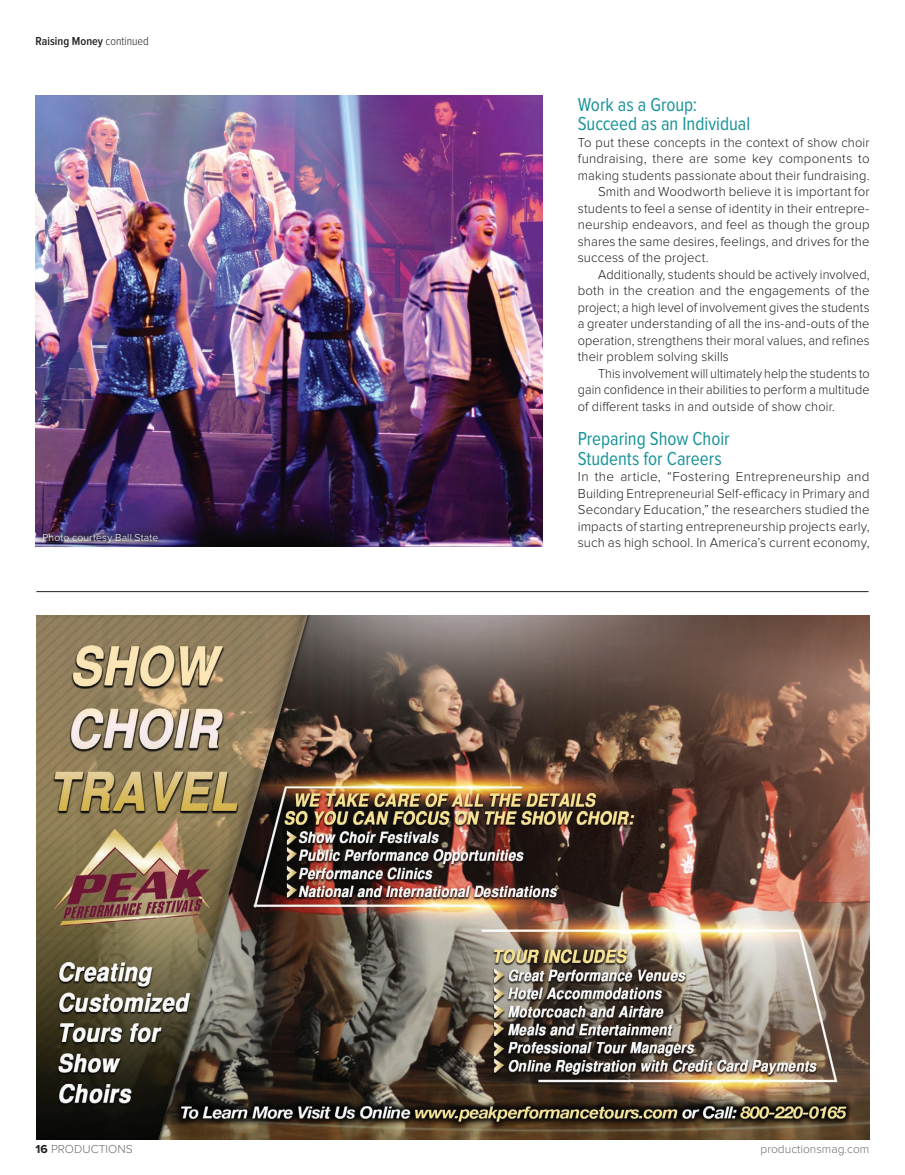
<style>
.page{position:relative;width:905px;height:1175px;background:#fff}
.page>*{position:absolute;margin:0;border:0;box-sizing:border-box;transform-origin:0 0}
.t1{font:19.5px/19.5px "Proxima Nova Cond";color:#1a949a}
.t2{font:300 13.5px/16.5px "Proxima Nova";letter-spacing:.01em;color:#231f20;text-align:justify}
.t3{font:300 13.5px "Proxima Nova";letter-spacing:.01em;color:#231f20;scale:.94 1}
.t4{font:300 13.5px "Proxima Nova";letter-spacing:.01em;color:#231f20;scale:.96 1}
.t5{font:300 13.5px "Proxima Nova";letter-spacing:.01em;color:#231f20;scale:.93 1}
.t6{font:300 13.5px "Proxima Nova";letter-spacing:.01em;color:#231f20;scale:.95 1}
.t7{font:300 12px "Proxima Nova";color:#6c6d70}
.t8{font:600 12px "Proxima Nova Cond";color:#231f20}
.t9{font:300 10.5px "Proxima Nova";letter-spacing:.02em;color:#fff}
.s1{font-weight:300}
.s2{font-weight:700;color:#231f20}
</style>
<div class="page">
<hr style="left:36px;top:591px;width:832px;height:1px;background:#231f20">
<img style="left:36px;top:95px;width:506px;height:452px">
<div style="left:35px;top:526px;width:130px;height:24px;background:#231f20;opacity:.75"></div>
<img style="left:36px;top:615px;width:833px;height:524px">
<p class="t8" style="left:36px;top:36px;width:115px">Raising Money <span class="s1">continued</span></p>
<p class="t9" style="left:42px;top:532px;width:117px">Photo courtesy Ball State</p>
<h1 class="t1" style="left:578px;top:95px;width:174px">Work as a Group:<br>Succeed as an Individual</h1>
<p class="t4" style="left:578px;top:136px;width:305px">To put these concepts in the context of show choir</p>
<p class="t2" style="left:578px;top:151px;width:293px">fundraising, there are some key components to</p>
<p class="t4" style="left:578px;top:169px;width:305px">making students passionate about their fundraising.</p>
<p class="t2" style="left:598px;top:184px;width:273px">Smith and Woodworth believe it is important for</p>
<p class="t2" style="left:578px;top:201px;width:293px">students to feel a sense of identity in their entrepre-</p>
<p class="t2" style="left:578px;top:217px;width:293px">neurship endeavors, and feel as though the group</p>
<p class="t2" style="left:578px;top:234px;width:293px">shares the same desires, feelings, and drives for the</p>
<p class="t2" style="left:578px;top:250px;width:132px">success of the project.</p>
<p class="t3" style="left:598px;top:268px;width:290px">Additionally, students should be actively involved,</p>
<p class="t2" style="left:578px;top:283px;width:293px">both in the creation and the engagements of the</p>
<p class="t3" style="left:578px;top:301px;width:312px">project; a high level of involvement gives the students</p>
<p class="t6" style="left:578px;top:318px;width:308px">a greater understanding of all the ins-and-outs of the</p>
<p class="t3" style="left:578px;top:334px;width:312px">operation, strengthens their moral values, and refines</p>
<p class="t4" style="left:578px;top:351px;width:159px">their problem solving skills</p>
<p class="t5" style="left:598px;top:367px;width:293px">This involvement will ultimately help the students to</p>
<p class="t5" style="left:578px;top:384px;width:315px">gain confidence in their abilities to perform a multitude</p>
<p class="t6" style="left:578px;top:400px;width:272px">of different tasks in and outside of show choir.</p>
<h1 class="t1" style="left:578px;top:430px;width:153px">Preparing Show Choir<br>Students for Careers</h1>
<p class="t2" style="left:578px;top:469px;width:293px">In the article, “Fostering Entrepreneurship and Building Entrepreneurial Self-efficacy in Primary and Secondary Education,” the researchers studied the impacts of starting entrepreneurship projects early, such as high school. In America’s current economy,</p>
<p class="t7" style="left:36px;top:1143px;width:99px"><span class="s2">16</span> PRODUCTIONS</p>
<p class="t7" style="left:760px;top:1143px;width:110px">productionsmag.com</p>
</div>
